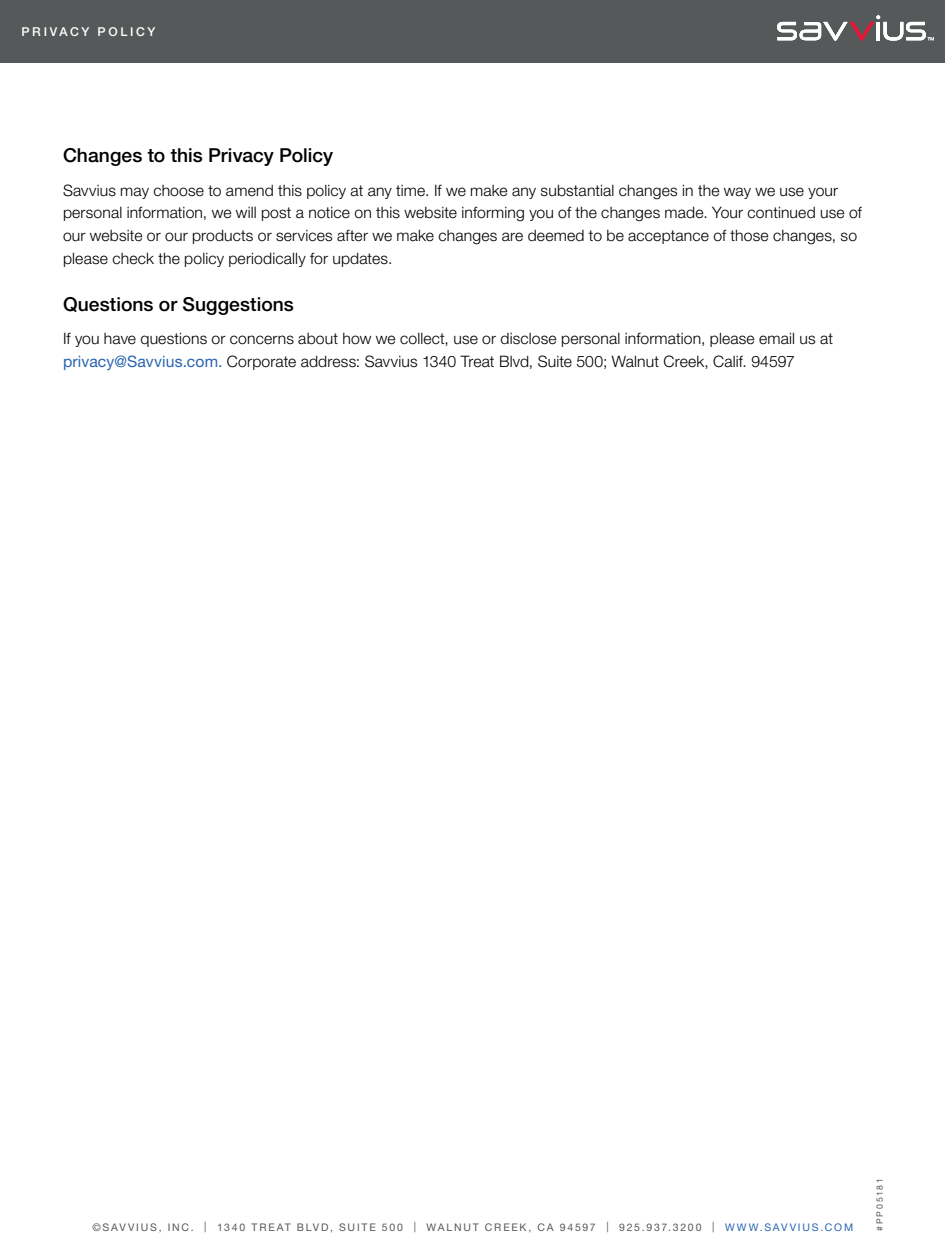
<style>
.page{position:relative;width:945px;height:1260px;background:#fff}
.page>*{position:absolute;margin:0;border:0;box-sizing:border-box;transform-origin:0 0}
.t1{font:500 19.25px "Helvetica Neue LT Std";letter-spacing:.005em;color:#000}
.t2{font:300 15.75px/22.8px "Helvetica Neue LT Std";letter-spacing:.01em;color:#000}
.t3{font:500 12.25px "Helvetica Neue LT Std";letter-spacing:.215em;color:#fff}
.t4{font:10.5px "Helvetica Neue LT Std";letter-spacing:.17em;color:#565959}
.t5{font:8.75px "Helvetica Neue LT Std";letter-spacing:.2em;color:#565959}
.s1{font-weight:400;color:#2865b0}
.s2{color:#2865b0}
</style>
<div class="page">
<div style="left:0;top:0;width:945px;height:63px;background:#565959"></div>
<svg style="left:777px;top:15px;width:157px;height:26px"></svg>
<p class="t3" style="left:22px;top:24px;width:135px">PRIVACY POLICY</p>
<p class="t1" style="left:63px;top:144px;width:272px">Changes to this Privacy Policy</p>
<p class="t2" style="left:63px;top:178px;width:800px">Savvius may choose to amend this policy at any time. If we make any substantial changes in the way we use your personal information, we will post a notice on this website informing you of the changes made. Your continued use of our website or our products or services after we make changes are deemed to be acceptance of those changes, so please check the policy periodically for updates.</p>
<p class="t1" style="left:63px;top:293px;width:232px">Questions or Suggestions</p>
<p class="t2" style="left:63px;top:327px;width:772px">If you have questions or concerns about how we collect, use or disclose personal information, please email us at <span class="s1">privacy@Savvius.com.</span> Corporate address: Savvius 1340 Treat Blvd, Suite 500; Walnut Creek, Calif. 94597</p>
<p class="t4" style="left:92px;top:1221px;width:762px">©SAVVIUS, INC. | 1340 TREAT BLVD, SUITE 500 | WALNUT CREEK, CA 94597 | 925.937.3200 | <span class="s2">WWW.SAVVIUS.COM</span></p>
<p class="t5" style="left:875px;top:1231px;width:54px;rotate:-90deg">#PP05181</p>
</div>
